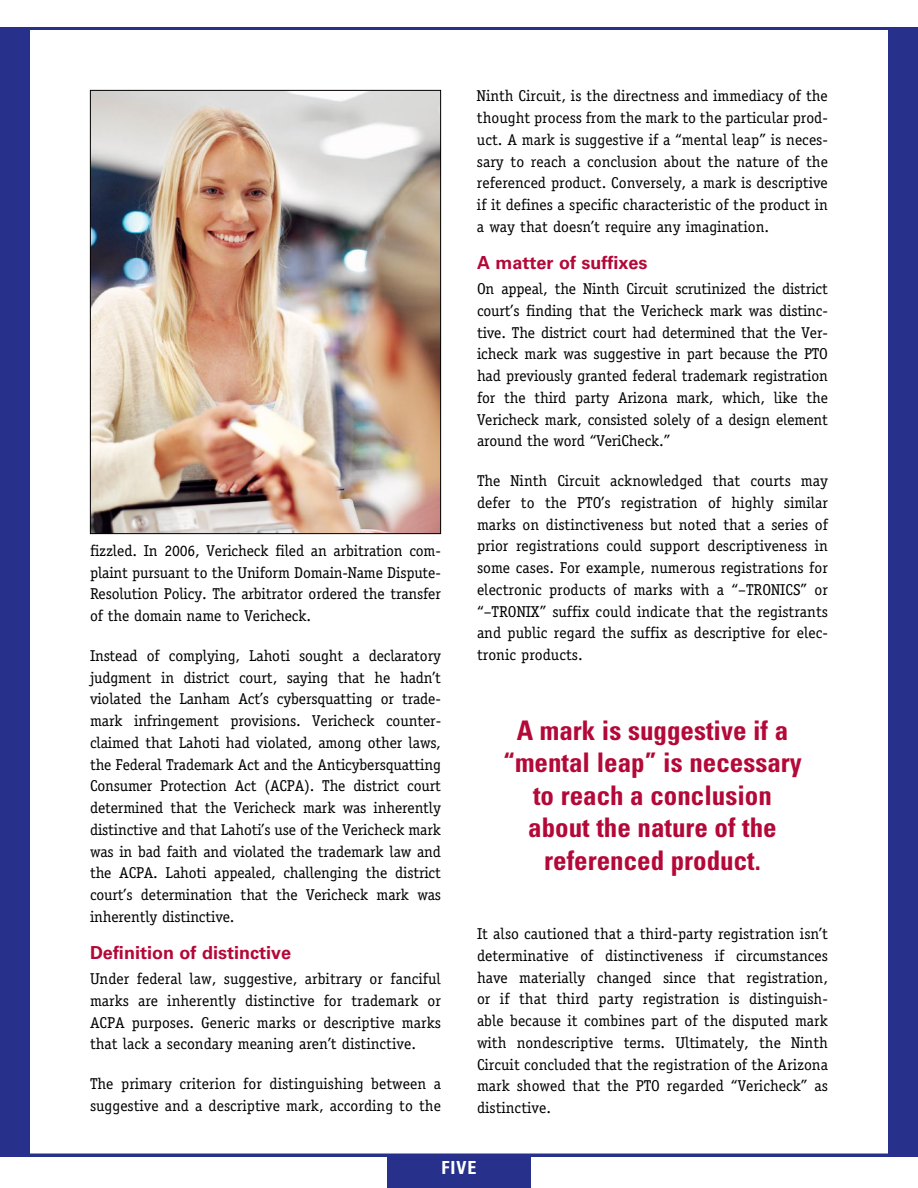
<style>
.page{position:relative;width:918px;height:1188px;background:#fff}
.page>*{position:absolute;margin:0;border:0;box-sizing:border-box;transform-origin:0 0}
.t1{font:700 condensed 27px/32.4px "Univers LT Std";color:#b30838;text-align:center}
.t2{font:700 18px "Univers LT Std";color:#b30838}
.t3{font:700 condensed 18px "Univers LT Std";color:#fff}
.t4{font:15.75px/21.8px "Officina Serif Std";color:#000;text-align:justify}
</style>
<div class="page">
<div style="left:0;top:27px;width:918px;height:1129px;background:#27318b"></div>
<div style="left:27px;top:27px;width:864px;height:1129px;background:#fff;border:3px solid #27318b"></div>
<div style="left:387px;top:1156px;width:144px;height:32px;background:#27318b"></div>
<img style="left:92px;top:92px;width:347px;height:440px">
<div style="left:90px;top:90px;width:351px;height:444px;border:1px solid #000"></div>
<p class="t4" style="left:90px;top:540px;width:353px">fizzled. In 2006, Vericheck filed an arbitration com&shy;plaint pursuant to the Uniform Domain-Name Dispute-Resolution Policy. The arbitrator ordered the transfer of the domain name to Vericheck.</p>
<p class="t4" style="left:90px;top:645px;width:353px">Instead of complying, Lahoti sought a declaratory judgment in district court, saying that he hadn’t violated the Lanham Act’s cybersquatting or trade&shy;mark infringement provisions. Vericheck counter&shy;claimed that Lahoti had violated, among other laws, the Federal Trademark Act and the Anticybersquatting Consumer Protection Act (ACPA). The district court determined that the Vericheck mark was inherently distinctive and that Lahoti’s use of the Vericheck mark was in bad faith and violated the trademark law and the ACPA. Lahoti appealed, challenging the district court’s determination that the Vericheck mark was inherently distinctive.</p>
<p class="t2" style="left:90px;top:942px;width:203px">Definition of distinctive</p>
<p class="t4" style="left:90px;top:968px;width:353px">Under federal law, suggestive, arbitrary or fanciful marks are inherently distinctive for trademark or ACPA purposes. Generic marks or descriptive marks that lack a secondary meaning aren’t distinctive.</p>
<p class="t4" style="left:90px;top:1073px;width:353px">The primary criterion for distinguishing between a suggestive and a descriptive mark, according to the</p>
<p class="t4" style="left:477px;top:85px;width:353px">Ninth Circuit, is the directness and immediacy of the thought process from the mark to the particular prod&shy;uct. A mark is suggestive if a “mental leap” is neces&shy;sary to reach a conclusion about the nature of the referenced product. Conversely, a mark is descriptive if it defines a specific characteristic of the product in a way that doesn’t require any imagination.</p>
<p class="t2" style="left:477px;top:252px;width:172px">A matter of suffixes</p>
<p class="t4" style="left:477px;top:278px;width:353px">On appeal, the Ninth Circuit scrutinized the district court’s finding that the Vericheck mark was distinc&shy;tive. The district court had determined that the Ver&shy;icheck mark was suggestive in part because the PTO had previously granted federal trademark registration for the third party Arizona mark, which, like the Vericheck mark, consisted solely of a design element around the word “VeriCheck.”</p>
<p class="t4" style="left:477px;top:470px;width:353px">The Ninth Circuit acknowledged that courts may defer to the PTO’s registration of highly similar marks on distinctiveness but noted that a series of prior registrations could support descriptiveness in some cases. For example, numerous registrations for electronic products of marks with a “–TRONICS” or “–TRONIX” suffix could indicate that the registrants and public regard the suffix as descriptive for elec&shy;tronic products.</p>
<h1 class="t1" style="left:503px;top:714px;width:300px">A mark is suggestive if a “mental leap” is necessary to reach a conclusion about the nature of the referenced product.</h1>
<p class="t4" style="left:477px;top:923px;width:353px">It also cautioned that a third-party registration isn’t determinative of distinctiveness if circumstances have materially changed since that registration, or if that third party registration is distinguish&shy;able because it combines part of the disputed mark with nondescriptive terms. Ultimately, the Ninth Circuit concluded that the registration of the Arizona mark showed that the PTO regarded “Vericheck” as distinctive.</p>
<p class="t3" style="left:442px;top:1157px;width:36px">FIVE</p>
</div>
